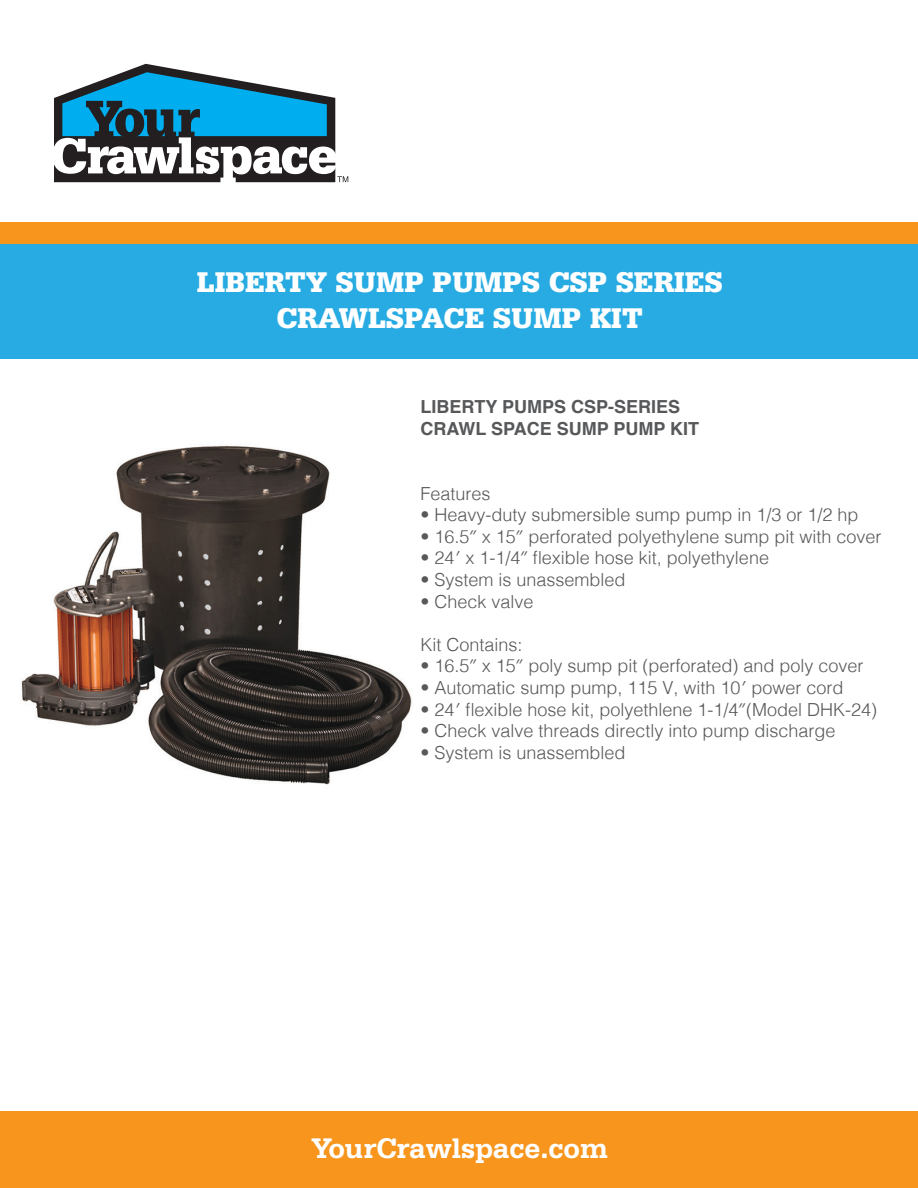
<style>
.page{position:relative;width:918px;height:1188px;background:#fff}
.page>*{position:absolute;margin:0;border:0;box-sizing:border-box;transform-origin:0 0}
.t1{font:900 30px "Serifa BT";color:#fff}
.t2{font:700 30px "Serifa BT";color:#fff}
.t3{font:300 18px "Helvetica";color:#57585a}
.t4{font:700 18px "Helvetica";color:#57585a}
</style>
<div class="page">
<img style="left:21px;top:445px;width:391px;height:340px">
<div style="left:0;top:222px;width:918px;height:137px;background:#27abe2"></div>
<svg style="left:54px;top:64px;width:294px;height:119px"></svg>
<div style="left:0;top:222px;width:918px;height:22px;background:#f7951d"></div>
<div style="left:0;top:1112px;width:918px;height:76px;background:#f7951d"></div>
<p class="t1" style="left:197px;top:263px;width:528px">LIBERTY SUMP PUMPS CSP SERIES</p>
<p class="t1" style="left:276px;top:299px;width:368px">CRAWLSPACE SUMP KIT</p>
<p class="t4" style="left:420px;top:392px;width:261px">LIBERTY PUMPS CSP-SERIES</p>
<p class="t4" style="left:420px;top:414px;width:280px">CRAWL SPACE SUMP PUMP KIT</p>
<p class="t3" style="left:420px;top:478px;width:72px">Features</p>
<p class="t3" style="left:420px;top:499px;width:440px">• Heavy-duty submersible sump pump in 1/3 or 1/2 hp</p>
<p class="t3" style="left:420px;top:521px;width:463px">• 16.5″ x 15″ perforated polyethylene sump pit with cover</p>
<p class="t3" style="left:420px;top:543px;width:350px">• 24′ x 1-1/4″ flexible hose kit, polyethylene</p>
<p class="t3" style="left:420px;top:564px;width:207px">• System is unassembled</p>
<p class="t3" style="left:420px;top:586px;width:115px">• Check valve</p>
<p class="t3" style="left:420px;top:629px;width:104px">Kit Contains:</p>
<p class="t3" style="left:420px;top:651px;width:445px">• 16.5″ x 15″ poly sump pit (perforated) and poly cover</p>
<p class="t3" style="left:420px;top:672px;width:425px">• Automatic sump pump, 115 V, with 10′ power cord</p>
<p class="t3" style="left:420px;top:694px;width:458px">• 24′ flexible hose kit, polyethlene 1-1/4″(Model DHK-24)</p>
<p class="t3" style="left:420px;top:715px;width:417px">• Check valve threads directly into pump discharge</p>
<p class="t3" style="left:420px;top:737px;width:207px">• System is unassembled</p>
<p class="t2" style="left:311px;top:1129px;width:298px">YourCrawlspace.com</p>
</div>
